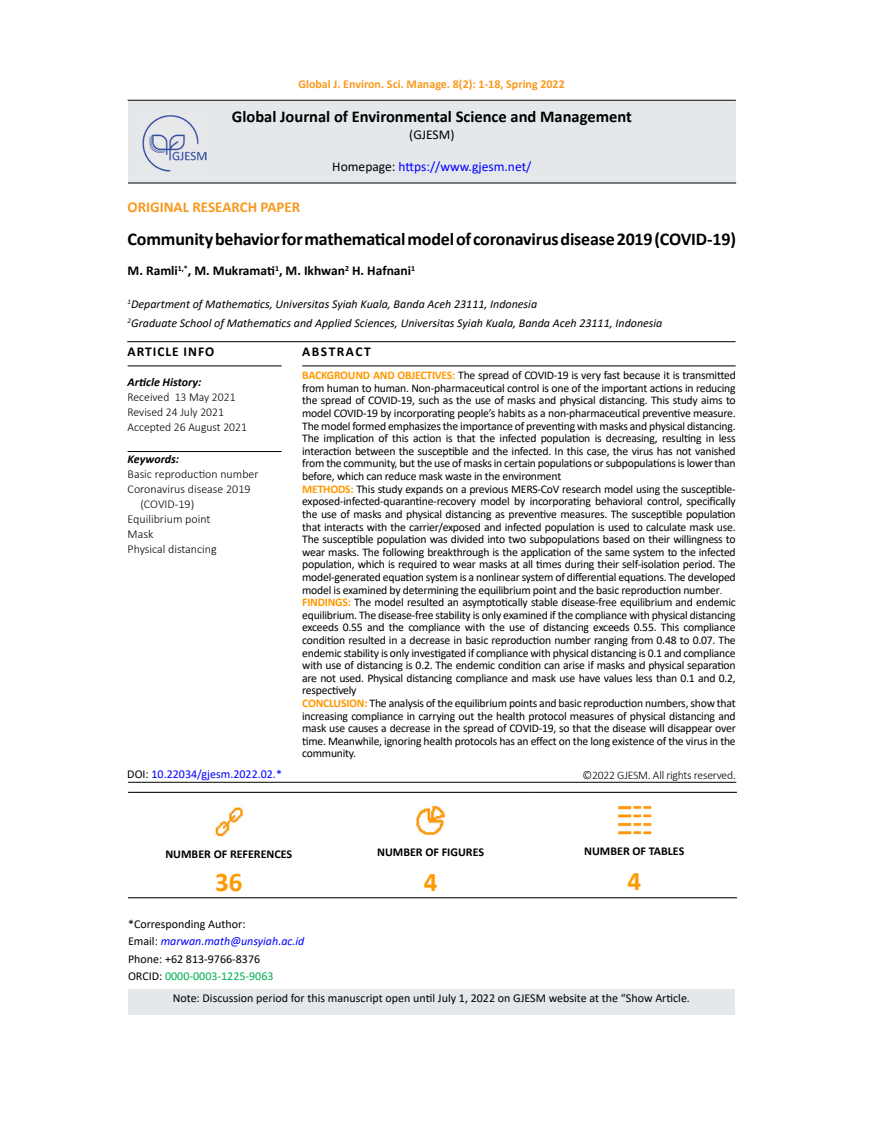
<style>
.page{position:relative;width:872px;height:1127px;background:#fff}
.page>*{position:absolute;margin:0;border:0;box-sizing:border-box;transform-origin:0 0}
.t1{font:700 27px "Calibri";color:#f90}
.t2{font:700 18px "Calibri";letter-spacing:-.01em;color:#000}
.t3{font:700 16.5px "Calibri";color:#000}
.t4{font:700 15px "Calibri";color:#f8991d}
.t5{font:700 13.5px "Calibri";color:#000}
.t6{font:13.5px "Calibri";color:#00f}
.t7{font:700 13.5px "Calibri";letter-spacing:.07em;color:#000}
.t8{font:700 13.5px "Calibri";letter-spacing:.11em;color:#000}
.t9{font:13.5px "Calibri";color:#000}
.t10{font:12px/17.2px "Calibri";color:#000}
.t11{font:italic 12px/18.6px "Calibri";color:#000}
.t12{font:300 12px/15px "Calibri";color:#000}
.t13{font:700 12px "Calibri";color:#f8991d}
.t14{font:700 12px "Calibri";color:#000}
.t15{font:12px "Calibri";color:#00f}
.t16{font:italic 700 12px "Calibri";color:#000}
.t17{font:11.7px/12.6px "Calibri";letter-spacing:-.02em;color:#000}
.t18{font:300 11.7px "Calibri";letter-spacing:-.02em;color:#000}
.s1{color:#000}
.s2{font-weight:700;color:#f90}
.s3{font-weight:300}
.s4{font-style:italic;color:#00f}
.s5{color:#00b050}
</style>
<div class="page">
<hr style="left:128px;top:100px;width:608px;height:1px;background:#000">
<div style="left:128px;top:101px;width:608px;height:82px;background:#e4e8ea"></div>
<hr style="left:128px;top:365px;width:153px;height:1px;background:#000">
<hr style="left:302px;top:365px;width:433px;height:1px;background:#000">
<hr style="left:128px;top:451px;width:153px;height:1px;background:#000">
<hr style="left:127px;top:341px;width:608px;height:1px;background:#000">
<hr style="left:128px;top:782px;width:608px;height:1px;background:#000">
<hr style="left:128px;top:183px;width:608px;height:1px;background:#000">
<hr style="left:128px;top:792px;width:201px;height:1px;background:#000">
<hr style="left:329px;top:792px;width:203px;height:1px;background:#000">
<hr style="left:532px;top:792px;width:205px;height:1px;background:#000">
<hr style="left:128px;top:897px;width:201px;height:1px;background:#000">
<hr style="left:329px;top:897px;width:203px;height:1px;background:#000">
<hr style="left:532px;top:897px;width:205px;height:1px;background:#000">
<img style="left:215px;top:807px;width:28px;height:30px">
<img style="left:416px;top:806px;width:29px;height:29px">
<img style="left:618px;top:805px;width:33px;height:30px">
<div style="left:128px;top:989px;width:607px;height:25px;background:#e4e8ea"></div>
<img style="left:142px;top:115px;width:65px;height:57px">
<p class="t13" style="left:298px;top:75px;width:268px">Global J. Environ. Sci. Manage. 8(2): 1-18, Spring 2022</p>
<h3 class="t3" style="left:232px;top:105px;width:401px">Global Journal of Environmental Science and Management</h3>
<p class="t9" style="left:409px;top:125px;width:47px">(GJESM)</p>
<p class="t6" style="left:332px;top:157px;width:201px"><span class="s1">Homepage:</span> https://www.gjesm.net/</p>
<p class="t4" style="left:128px;top:196px;width:174px">ORIGINAL RESEARCH PAPER</p>
<h2 class="t2" style="left:128px;top:227px;width:610px">Community behavior for mathematical model of coronavirus disease 2019 (COVID-19)</h2>
<p class="t5" style="left:128px;top:261px;width:289px">M. Ramli<sup>1,*</sup>, M. Mukramati<sup>1</sup>, M. Ikhwan<sup>2</sup> H. Hafnani<sup>1</sup></p>
<p class="t11" style="left:128px;top:294px;width:536px"><sup>1</sup>Department of Mathematics, Universitas Syiah Kuala, Banda Aceh 23111, Indonesia<br><sup>2</sup>Graduate School of Mathematics and Applied Sciences, Universitas Syiah Kuala, Banda Aceh 23111, Indonesia</p>
<p class="t7" style="left:128px;top:342px;width:88px">ARTICLE INFO</p>
<p class="t16" style="left:128px;top:373px;width:75px">Article History:</p>
<p class="t12" style="left:128px;top:389px;width:121px">Received 13 May 2021<br>Revised 24 July 2021<br>Accepted 26 August 2021</p>
<p class="t16" style="left:128px;top:451px;width:53px">Keywords:</p>
<p class="t12" style="left:128px;top:467px;width:133px">Basic reproduction number</p>
<p class="t12" style="left:128px;top:482px;width:124px">Coronavirus disease 2019</p>
<p class="t12" style="left:140px;top:497px;width:55px">(COVID-19)</p>
<p class="t12" style="left:128px;top:512px;width:84px">Equilibrium point</p>
<p class="t12" style="left:128px;top:527px;width:27px">Mask</p>
<p class="t12" style="left:128px;top:542px;width:91px">Physical distancing</p>
<p class="t15" style="left:127px;top:766px;width:156px"><span class="s1">DOI:</span> 10.22034/gjesm.2022.02.*</p>
<p class="t8" style="left:302px;top:342px;width:70px">ABSTRACT</p>
<p class="t17" style="left:302px;top:369px;width:435px"><span class="s2">BACKGROUND AND OBJECTIVES:</span> The spread of COVID-19 is very fast because it is transmitted from human to human. Non-pharmaceutical control is one of the important actions in reducing the spread of COVID-19, such as the use of masks and physical distancing. This study aims to model COVID-19 by incorporating people’s habits as a non-pharmaceutical preventive measure.<br>The model formed emphasizes the importance of preventing with masks and physical distancing.<br>The implication of this action is that the infected population is decreasing, resulting in less interaction between the susceptible and the infected. In this case, the virus has not vanished from the community, but the use of masks in certain populations or subpopulations is lower than before, which can reduce mask waste in the environment<br><span class="s2">METHODS:</span> This study expands on a previous MERS-CoV research model using the susceptible&shy;exposed-infected-quarantine-recovery model by incorporating behavioral control, specifically the use of masks and physical distancing as preventive measures. The susceptible population that interacts with the carrier/exposed and infected population is used to calculate mask use.<br>The susceptible population was divided into two subpopulations based on their willingness to wear masks. The following breakthrough is the application of the same system to the infected population, which is required to wear masks at all times during their self-isolation period. The model-generated equation system is a nonlinear system of differential equations. The developed model is examined by determining the equilibrium point and the basic reproduction number<span class="s3">.<br></span><span class="s2">FINDINGS:</span> The model resulted an asymptotically stable disease-free equilibrium and endemic equilibrium. The disease-free stability is only examined if the compliance with physical distancing exceeds 0.55 and the compliance with the use of distancing exceeds 0.55. This compliance condition resulted in a decrease in basic reproduction number ranging from 0.48 to 0.07. The endemic stability is only investigated if compliance with physical distancing is 0.1 and compliance with use of distancing is 0.2. The endemic condition can arise if masks and physical separation are not used. Physical distancing compliance and mask use have values less than 0.1 and 0.2, respectively<br><span class="s2">CONCLUSION:</span> The analysis of the equilibrium points and basic reproduction numbers, show that increasing compliance in carrying out the health protocol measures of physical distancing and mask use causes a decrease in the spread of COVID-19, so that the disease will disappear over time. Meanwhile, ignoring health protocols has an effect on the long existence of the virus in the community.</p>
<p class="t18" style="left:582px;top:768px;width:155px">©2022 GJESM. All rights reserved.</p>
<p class="t14" style="left:165px;top:845px;width:128px">NUMBER OF REFERENCES</p>
<h1 class="t1" style="left:215px;top:863px;width:29px">36</h1>
<p class="t14" style="left:377px;top:843px;width:108px">NUMBER OF FIGURES</p>
<h1 class="t1" style="left:424px;top:863px;width:15px">4</h1>
<p class="t14" style="left:584px;top:842px;width:102px">NUMBER OF TABLES</p>
<h1 class="t1" style="left:627px;top:862px;width:15px">4</h1>
<p class="t10" style="left:128px;top:915px;width:178px">*Corresponding Author:<br>Email: <span class="s4">marwan.math@unsyiah.ac.id<br></span>Phone: +62 813-9766-8376<br>ORCID: <span class="s5">0000-0003-1225-9063</span></p>
<p class="t10" style="left:173px;top:989px;width:519px">Note: Discussion period for this manuscript open until July 1, 2022 on GJESM website at the “Show Article.</p>
</div>
